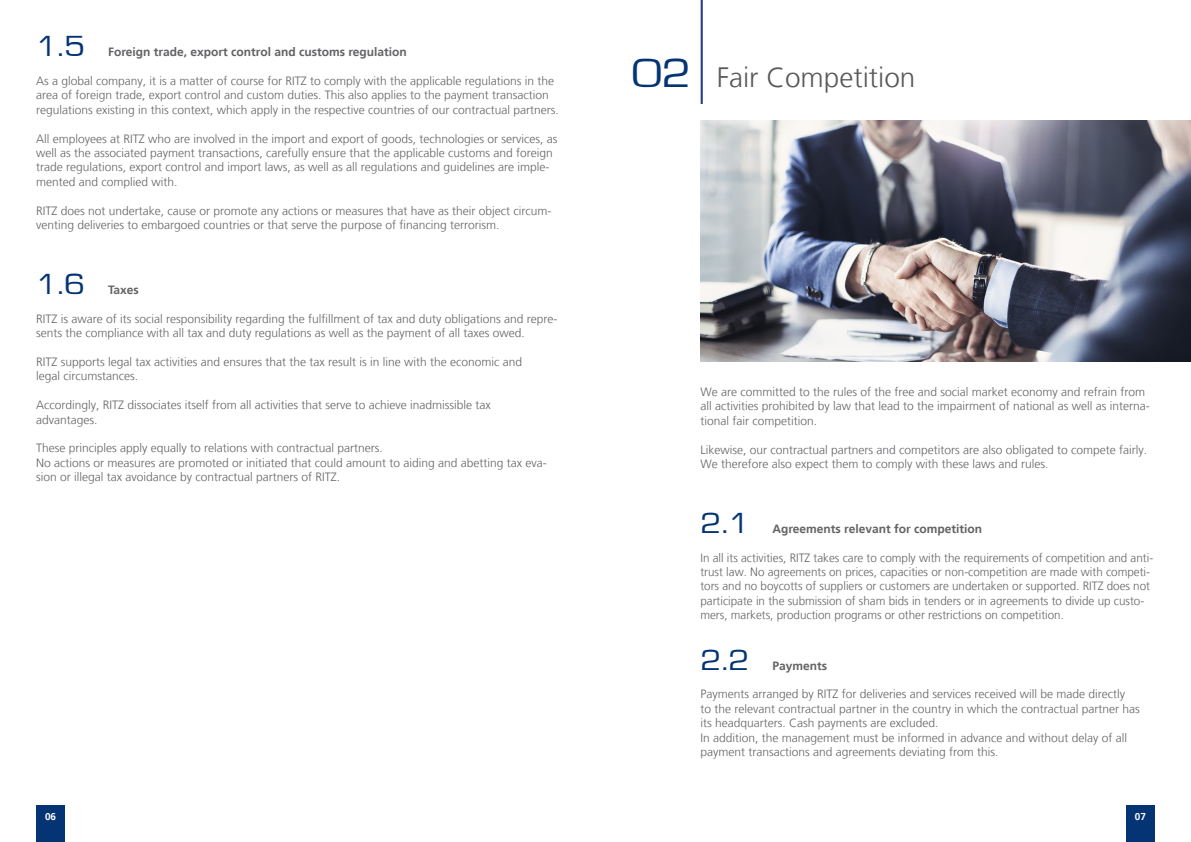
<style>
.page{position:relative;width:1191px;height:842px;background:#fff}
.page>*{position:absolute;margin:0;border:0;box-sizing:border-box;transform-origin:0 0}
.t1{font:42.1px "Eurostile Ext";color:#053474}
.t2{font:30px "Eurostile Ext";color:#053474}
.t3{font:300 28px "Frutiger LT";color:#57585a}
.t4{font:300 12px/14.4px "Frutiger LT";color:#636366}
.t5{font:700 12px "Frutiger LT";color:#636366}
.t6{font:700 10px "Frutiger LT";color:#fff}
</style>
<div class="page">
<hr style="left:700px;top:0;width:3px;height:104px;background:#293f8a">
<img style="left:700px;top:120px;width:491px;height:241px">
<div style="left:36px;top:806px;width:29px;height:36px;background:#053474"></div>
<div style="left:1126px;top:806px;width:28px;height:36px;background:#053474"></div>
<p class="t2" style="left:36px;top:31px;width:51px">1.5</p>
<p class="t5" style="left:108px;top:45px;width:300px">Foreign trade, export control and customs regulation</p>
<p class="t4" style="left:36px;top:74px;width:524px">As a global company, it is a matter of course for RITZ to comply with the applicable regulations in the area of foreign trade, export control and custom duties. This also applies to the payment transaction regulations existing in this context, which apply in the respective countries of our contractual partners.</p>
<p class="t4" style="left:36px;top:131px;width:523px">All employees at RITZ who are involved in the import and export of goods, technologies or services, as well as the associated payment transactions, carefully ensure that the applicable customs and foreign trade regulations, export control and import laws, as well as all regulations and guidelines are imple&shy;mented and complied with.</p>
<p class="t4" style="left:36px;top:203px;width:517px">RITZ does not undertake, cause or promote any actions or measures that have as their object circum&shy;venting deliveries to embargoed countries or that serve the purpose of financing terrorism.</p>
<p class="t2" style="left:36px;top:268px;width:51px">1.6</p>
<p class="t5" style="left:108px;top:283px;width:32px">Taxes</p>
<p class="t4" style="left:36px;top:311px;width:523px">RITZ is aware of its social responsibility regarding the fulfillment of tax and duty obligations and repre&shy;sents the compliance with all tax and duty regulations as well as the payment of all taxes owed.</p>
<p class="t4" style="left:36px;top:355px;width:488px">RITZ supports legal tax activities and ensures that the tax result is in line with the economic and</p>
<p class="t4" style="left:36px;top:369px;width:103px">legal circumstances.</p>
<p class="t4" style="left:36px;top:398px;width:456px">Accordingly, RITZ dissociates itself from all activities that serve to achieve inadmissible tax advantages.</p>
<p class="t4" style="left:36px;top:441px;width:348px">These principles apply equally to relations with contractual partners.</p>
<p class="t4" style="left:36px;top:455px;width:512px">No actions or measures are promoted or initiated that could amount to aiding and abetting tax eva&shy;sion or illegal tax avoidance by contractual partners of RITZ.</p>
<p class="t1" style="left:632px;top:51px;width:61px">02</p>
<p class="t3" style="left:716px;top:61px;width:200px">Fair Competition</p>
<p class="t4" style="left:700px;top:385px;width:451px">We are committed to the rules of the free and social market economy and refrain from all activities prohibited by law that lead to the impairment of national as well as interna&shy;tional fair competition.</p>
<p class="t4" style="left:700px;top:442px;width:448px">Likewise, our contractual partners and competitors are also obligated to compete fairly.<br>We therefore also expect them to comply with these laws and rules.</p>
<p class="t2" style="left:700px;top:507px;width:51px">2.1</p>
<p class="t5" style="left:772px;top:522px;width:211px">Agreements relevant for competition</p>
<p class="t4" style="left:700px;top:550px;width:454px">In all its activities, RITZ takes care to comply with the requirements of competition and anti&shy;trust law. No agreements on prices, capacities or non-competition are made with competi&shy;tors and no boycotts of suppliers or customers are undertaken or supported. RITZ does not participate in the submission of sham bids in tenders or in agreements to divide up custo&shy;mers, markets, production programs or other restrictions on competition.</p>
<p class="t2" style="left:700px;top:644px;width:51px">2.2</p>
<p class="t5" style="left:772px;top:658px;width:56px">Payments</p>
<p class="t4" style="left:700px;top:687px;width:441px">Payments arranged by RITZ for deliveries and services received will be made directly<br>to the relevant contractual partner in the country in which the contractual partner has its headquarters. Cash payments are excluded.</p>
<p class="t4" style="left:700px;top:730px;width:428px">In addition, the management must be informed in advance and without delay of all payment transactions and agreements deviating from this.</p>
<p class="t6" style="left:45px;top:811px;width:13px">06</p>
<p class="t6" style="left:1135px;top:811px;width:13px">07</p>
</div>
